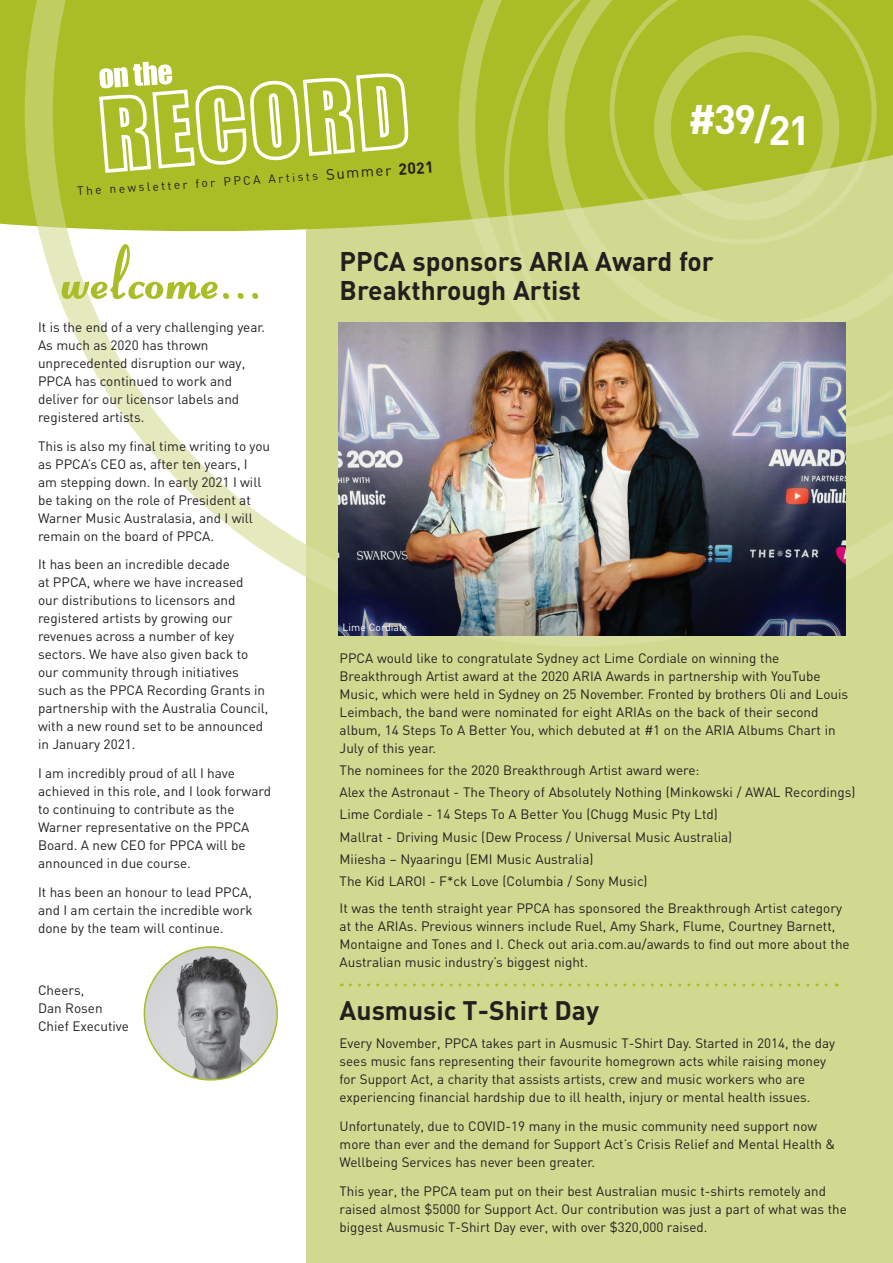
<style>
.page{position:relative;width:893px;height:1263px;background:#fff}
.page>*{position:absolute;margin:0;border:0;box-sizing:border-box;transform-origin:0 0}
.t1{font:700 40.5px "DIN";color:#fff}
.t2{font:700 26.7px/29.2px "DIN";color:#231f20}
.t3{font:700 26.4px "DIN";color:#231f20}
.t4{font:13.5px/18px "DIN";color:#231f20}
.t5{font:12px "DIN";color:#231f20}
.t6{font:10.5px "DIN";color:#fff}
.s1{font-size:15px}
.s2{font-weight:700;font-size:15.9px}
.s3{font-size:45px}
</style>
<div class="page">
<div style="left:306px;top:0;width:587px;height:1263px;background:#d1d990"></div>
<div style="left:0;top:0;width:25px;height:226px;background:#aabd26"></div>
<svg style="left:25px;top:0;width:868px;height:646px"></svg>
<svg style="left:504px;top:0;width:389px;height:432px"></svg>
<svg style="left:548px;top:0;width:345px;height:340px"></svg>
<svg style="left:609px;top:0;width:268px;height:244px"></svg>
<div style="left:654px;top:35px;width:185px;height:186px;border:17px solid #dae1a5;border-radius:50%"></div>
<svg style="left:97px;top:62px;width:313px;height:113px;background:#bccb55"></svg>
<svg style="left:62px;top:244px;width:196px;height:55px"></svg>
<img style="left:144px;top:947px;width:133px;height:133px;border-radius:66px">
<img style="left:339px;top:322px;width:506px;height:197px">
<svg style="left:350px;top:983px;width:487px;height:3px"></svg>
<img style="left:338px;top:519px;width:507px;height:117px">
<p class="t5" style="left:77px;top:184px;width:359px;rotate:-4deg">The newsletter for PPCA Artists <span class="s1">Summer</span> <span class="s2">2021</span></p>
<h1 class="t1" style="left:688px;top:93px;width:124px">#39<span class="s3">/</span>21</h1>
<p class="t4" style="left:38px;top:318px;width:229px">It is the end of a very challenging year.<br>As much as 2020 has thrown unprecedented disruption our way,<br>PPCA has continued to work and deliver for our licensor labels and registered artists.</p>
<p class="t4" style="left:38px;top:436px;width:234px">This is also my final time writing to you as PPCA’s CEO as, after ten years, I<br>am stepping down. In early 2021 I will be taking on the role of President at Warner Music Australasia, and I will remain on the board of PPCA.</p>
<p class="t4" style="left:38px;top:555px;width:232px">It has been an incredible decade<br>at PPCA, where we have increased<br>our distributions to licensors and registered artists by growing our revenues across a number of key sectors. We have also given back to our community through initiatives such as the PPCA Recording Grants in partnership with the Australia Council, with a new round set to be announced in January 2021.</p>
<p class="t4" style="left:38px;top:764px;width:235px">I am incredibly proud of all I have achieved in this role, and I look forward to continuing to contribute as the<br>Warner representative on the PPCA<br>Board. A new CEO for PPCA will be announced in due course.</p>
<p class="t4" style="left:38px;top:882px;width:216px;text-align:justify">It has been an honour to lead PPCA, and I am certain the incredible work done by the team will continue.</p>
<p class="t4" style="left:38px;top:981px;width:92px">Cheers,<br>Dan Rosen<br>Chief Executive</p>
<h2 class="t2" style="left:340px;top:246px;width:376px">PPCA sponsors ARIA Award for<br>Breakthrough Artist</h2>
<p class="t6" style="left:342px;top:620px;width:66px">Lime Cordiale</p>
<p class="t4" style="left:340px;top:648px;width:510px">PPCA would like to congratulate Sydney act Lime Cordiale on winning the Breakthrough Artist award at the 2020 ARIA Awards in partnership with YouTube Music, which were held in Sydney on 25 November. Fronted by brothers Oli and Louis Leimbach, the band were nominated for eight ARIAs on the back of their second album, 14 Steps To A Better You, which debuted at #1 on the ARIA Albums Chart in July of this year.</p>
<p class="t4" style="left:340px;top:759px;width:517px;line-height:22.2px">The nominees for the 2020 Breakthrough Artist award were:<br>Alex the Astronaut - The Theory of Absolutely Nothing (Minkowski / AWAL Recordings)<br>Lime Cordiale - 14 Steps To A Better You (Chugg Music Pty Ltd)<br>Mallrat - Driving Music (Dew Process / Universal Music Australia)<br>Miiesha – Nyaaringu (EMI Music Australia)<br>The Kid LAROI - F*ck Love (Columbia / Sony Music)</p>
<p class="t4" style="left:340px;top:898px;width:512px">It was the tenth straight year PPCA has sponsored the Breakthrough Artist category at the ARIAs. Previous winners include Ruel, Amy Shark, Flume, Courtney Barnett, Montaigne and Tones and I. Check out aria.com.au/awards to find out more about the Australian music industry’s biggest night.</p>
<h3 class="t3" style="left:340px;top:993px;width:261px">Ausmusic T-Shirt Day</h3>
<p class="t4" style="left:340px;top:1034px;width:497px">Every November, PPCA takes part in Ausmusic T-Shirt Day. Started in 2014, the day sees music fans representing their favourite homegrown acts while raising money for Support Act, a charity that assists artists, crew and music workers who are experiencing financial hardship due to ill health, injury or mental health issues.</p>
<p class="t4" style="left:340px;top:1117px;width:497px">Unfortunately, due to COVID-19 many in the music community need support now more than ever and the demand for Support Act’s Crisis Relief and Mental Health &amp;<br>Wellbeing Services has never been greater.</p>
<p class="t4" style="left:340px;top:1181px;width:509px">This year, the PPCA team put on their best Australian music t-shirts remotely and raised almost $5000 for Support Act. Our contribution was just a part of what was the biggest Ausmusic T-Shirt Day ever, with over $320,000 raised.</p>
</div>
